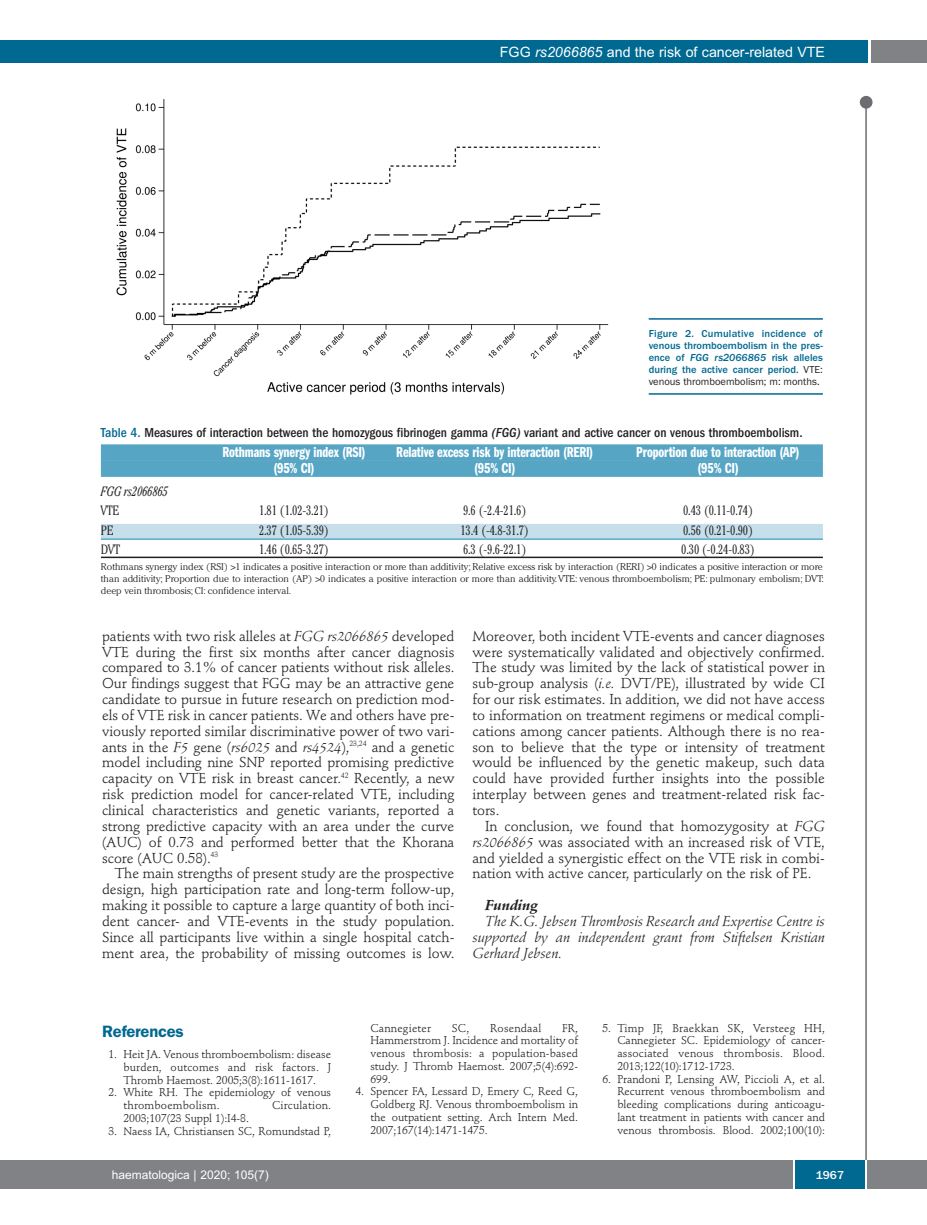
<style>
.page{position:relative;width:927px;height:1225px;background:#fff}
.page>*{position:absolute;margin:0;border:0;box-sizing:border-box;transform-origin:0 0}
.t1{font:600 16.5px "Franklin Gothic";letter-spacing:-.01em;color:#006991}
.t2{font:15px "Franklin Gothic Demi Cmpr";letter-spacing:-.01em;color:#fff}
.t3{font:14.25px/15.9px "Stempel Schneidler";letter-spacing:-.005em;color:#231f20;text-align:justify}
.t4{font:italic 14.25px/15.9px "Stempel Schneidler";letter-spacing:-.005em;color:#231f20;text-align:justify}
.t5{font:14.25px "Arial";color:#fff}
.t6{font:italic 700 14.25px "Stempel Schneidler";letter-spacing:-.005em;color:#231f20}
.t7{font:300 condensed 13.5px "Cheltenham";letter-spacing:-.01em;color:#231f20}
.t8{font:500 condensed 13.5px "Franklin Gothic";color:#231f20}
.t9{font:italic 300 condensed 13.5px "Cheltenham";letter-spacing:-.01em;color:#231f20}
.t10{font:12px "Arial";color:#fff}
.t11{font:500 12px "Franklin Gothic";color:#fff}
.t12{font:11.25px/12.8px "Stempel Schneidler";letter-spacing:-.005em;color:#231f20;text-align:justify}
.t13{font:11.25px "Stempel Schneidler";letter-spacing:.015em;color:#231f20}
.t14{font:500 10.5px/12px "Franklin Gothic";color:#006991;text-align:justify}
.t15{font:300 9.75px/12px "Cheltenham";color:#231f20;text-align:justify}
.s1{font-style:italic}
.s2{font-weight:400;color:#231f20}
.s3{color:#006991}
</style>
<div class="page">
<div style="left:860px;top:96px;width:12px;height:13px;background:#6c6d70;border-radius:50%"></div>
<hr style="left:865px;top:98px;width:2px;height:1062px;background:#6c6d70">
<div style="left:871px;top:40px;width:56px;height:22px;background:#808285"></div>
<div style="left:18px;top:40px;width:849px;height:22px;background:#006991"></div>
<div style="left:17px;top:1160px;width:910px;height:28px;background:#808285"></div>
<div style="left:795px;top:1160px;width:70px;height:28px;background:#006991"></div>
<hr style="left:793px;top:1160px;width:2px;height:28px;background:#fff">
<hr style="left:865px;top:1160px;width:2px;height:28px;background:#fff">
<div style="left:0;top:40px;width:19px;height:22px;background:#006991"></div>
<div style="left:0;top:1160px;width:18px;height:28px;background:#808285"></div>
<img style="left:116px;top:99px;width:493px;height:296px">
<hr style="left:649px;top:318px;width:174px;height:2px;background:#006991">
<hr style="left:649px;top:393px;width:174px;height:2px;background:#006991">
<div style="left:101px;top:444px;width:722px;height:17px;background:#56a5c4"></div>
<div style="left:101px;top:460px;width:722px;height:17px;background:#56a5c4"></div>
<div style="left:101px;top:524px;width:722px;height:15px;background:#c6dfeb"></div>
<hr style="left:101px;top:539px;width:722px;height:1px;background:#0d8aaf">
<hr style="left:101px;top:556px;width:722px;height:2px;background:#231f20">
<p class="t5" style="left:500px;top:44px;width:327px">FGG <span class="s1">rs2066865</span> and the risk of cancer-related VTE</p>
<p class="t14" style="left:649px;top:327px;width:176px">Figure 2. Cumulative incidence of venous thromboembolism in the pres&shy;ence of <span class="s1">FGG rs2066865</span> risk alleles during the active cancer period. <span class="s2">VTE: venous thromboembolism; m: months.</span></p>
<p class="t8" style="left:101px;top:428px;width:703px"><span class="s3">Table 4.</span> Measures of interaction between the homozygous fibrinogen gamma <span class="s1">(FGG)</span> variant and active cancer on venous thromboembolism.</p>
<p class="t2" style="left:222px;top:446px;width:145px">Rothmans synergy index (RSI)</p>
<p class="t2" style="left:396px;top:446px;width:199px">Relative excess risk by interaction (RERI)</p>
<p class="t2" style="left:636px;top:446px;width:165px">Proportion due to interaction (AP)</p>
<p class="t2" style="left:273px;top:462px;width:43px">(95% CI)</p>
<p class="t2" style="left:474px;top:462px;width:43px">(95% CI)</p>
<p class="t2" style="left:698px;top:462px;width:43px">(95% CI)</p>
<p class="t9" style="left:101px;top:487px;width:69px">FGG rs2066865</p>
<p class="t7" style="left:101px;top:506px;width:20px">VTE</p>
<p class="t7" style="left:259px;top:506px;width:72px">1.81 (1.02-3.21)</p>
<p class="t7" style="left:463px;top:506px;width:65px">9.6 (-2.4-21.6)</p>
<p class="t7" style="left:683px;top:506px;width:72px">0.43 (0.11-0.74)</p>
<p class="t7" style="left:101px;top:525px;width:14px">PE</p>
<p class="t7" style="left:259px;top:525px;width:72px">2.37 (1.05-5.39)</p>
<p class="t7" style="left:460px;top:525px;width:70px">13.4 (-4.8-31.7)</p>
<p class="t7" style="left:683px;top:525px;width:72px">0.56 (0.21-0.90)</p>
<p class="t7" style="left:101px;top:544px;width:21px">DVT</p>
<p class="t7" style="left:259px;top:544px;width:72px">1.46 (0.65-3.27)</p>
<p class="t7" style="left:463px;top:544px;width:65px">6.3 (-9.6-22.1)</p>
<p class="t7" style="left:681px;top:544px;width:75px">0.30 (-0.24-0.83)</p>
<p class="t15" style="left:101px;top:561px;width:724px">Rothmans synergy index (RSI) &gt;1 indicates a positive interaction or more than additivity; Relative excess risk by interaction (RERI) &gt;0 indicates a positive interaction or more than additivity; Proportion due to interaction (AP) &gt;0 indicates a positive interaction or more than additivity.VTE: venous thromboembolism; PE: pulmonary embolism; DVT: deep vein thrombosis; CI: confidence interval.</p>
<p class="t3" style="left:102px;top:629px;width:354px">patients with two risk alleles at <span class="s1">FGG rs2066865</span> developed VTE during the first six months after cancer diagnosis compared to 3.1% of cancer patients without risk alleles.<br>Our findings suggest that FGG may be an attractive gene candidate to pursue in future research on prediction mod&shy;els of VTE risk in cancer patients. We and others have pre&shy;viously reported similar discriminative power of two vari&shy;ants in the <span class="s1">F5</span> gene (<span class="s1">rs6025</span> and <span class="s1">rs4524</span>),<sup>23,24</sup> and a genetic model including nine SNP reported promising predictive capacity on VTE risk in breast cancer.<sup>42</sup> Recently, a new risk prediction model for cancer-related VTE, including clinical characteristics and genetic variants, reported a strong predictive capacity with an area under the curve (AUC) of 0.73 and performed better that the Khorana score (AUC 0.58).<sup>43</sup></p>
<p class="t3" style="left:102px;top:867px;width:354px;text-indent:13px">The main strengths of present study are the prospective design, high participation rate and long-term follow-up, making it possible to capture a large quantity of both inci&shy;dent cancer- and VTE-events in the study population.<br>Since all participants live within a single hospital catch&shy;ment area, the probability of missing outcomes is low.</p>
<p class="t3" style="left:472px;top:629px;width:354px">Moreover, both incident VTE-events and cancer diagnoses were systematically validated and objectively confirmed.<br>The study was limited by the lack of statistical power in sub-group analysis (<span class="s1">i.e.</span> DVT/PE), illustrated by wide CI for our risk estimates. In addition, we did not have access to information on treatment regimens or medical compli&shy;cations among cancer patients. Although there is no rea&shy;son to believe that the type or intensity of treatment would be influenced by the genetic makeup, such data could have provided further insights into the possible interplay between genes and treatment-related risk fac&shy;tors.</p>
<p class="t3" style="left:472px;top:819px;width:354px;text-indent:13px">In conclusion, we found that homozygosity at <span class="s1">FGG rs2066865</span> was associated with an increased risk of VTE, and yielded a synergistic effect on the VTE risk in combi&shy;nation with active cancer, particularly on the risk of PE.</p>
<p class="t6" style="left:485px;top:899px;width:54px">Funding</p>
<p class="t4" style="left:472px;top:914px;width:354px;text-indent:13px">The K.G. Jebsen Thrombosis Research and Expertise Centre is supported by an independent grant from Stiftelsen Kristian Gerhard Jebsen.</p>
<p class="t1" style="left:102px;top:1025px;width:83px">References</p>
<p class="t12" style="left:123px;top:1049px;width:209px;text-indent:-15px">1. Heit JA. Venous thromboembolism: disease burden, outcomes and risk factors. J Thromb Haemost. 2005;3(8):1611-1617.</p>
<p class="t12" style="left:123px;top:1087px;width:209px;text-indent:-15px">2. White RH. The epidemiology of venous thromboembolism.</p>
<p class="t13" style="left:272px;top:1100px;width:61px">Circulation.</p>
<p class="t12" style="left:123px;top:1112px;width:127px">2003;107(23 Suppl 1):I4-8.</p>
<p class="t12" style="left:109px;top:1125px;width:224px">3. Naess IA, Christiansen SC, Romundstad P,</p>
<p class="t13" style="left:370px;top:1023px;width:62px">Cannegieter</p>
<p class="t12" style="left:452px;top:1022px;width:19px">SC,</p>
<p class="t13" style="left:490px;top:1023px;width:53px">Rosendaal</p>
<p class="t12" style="left:370px;top:1022px;width:209px;text-indent:192px">FR, Hammerstrom J. Incidence and mortality of venous thrombosis: a population-based study. J Thromb Haemost. 2007;5(4):692- 699.</p>
<p class="t12" style="left:370px;top:1086px;width:209px;text-indent:-15px">4. Spencer FA, Lessard D, Emery C, Reed G, Goldberg RJ. Venous thromboembolism in the outpatient setting. Arch Intern Med.<br>2007;167(14):1471-1475.</p>
<p class="t12" style="left:617px;top:1022px;width:209px;text-indent:-15px">5. Timp JF, Braekkan SK, Versteeg HH, Cannegieter SC. Epidemiology of cancer&shy;associated venous thrombosis. Blood.<br>2013;122(10):1712-1723.</p>
<p class="t12" style="left:617px;top:1073px;width:209px;text-indent:-15px">6. Prandoni P, Lensing AW, Piccioli A, et al.<br>Recurrent venous thromboembolism and bleeding complications during anticoagu&shy;lant treatment in patients with cancer and venous thrombosis. Blood. 2002;100(10):</p>
<p class="t10" style="left:112px;top:1167px;width:158px">haematologica | 2020; 105(7)</p>
<p class="t11" style="left:816px;top:1167px;width:30px">1967</p>
</div>
